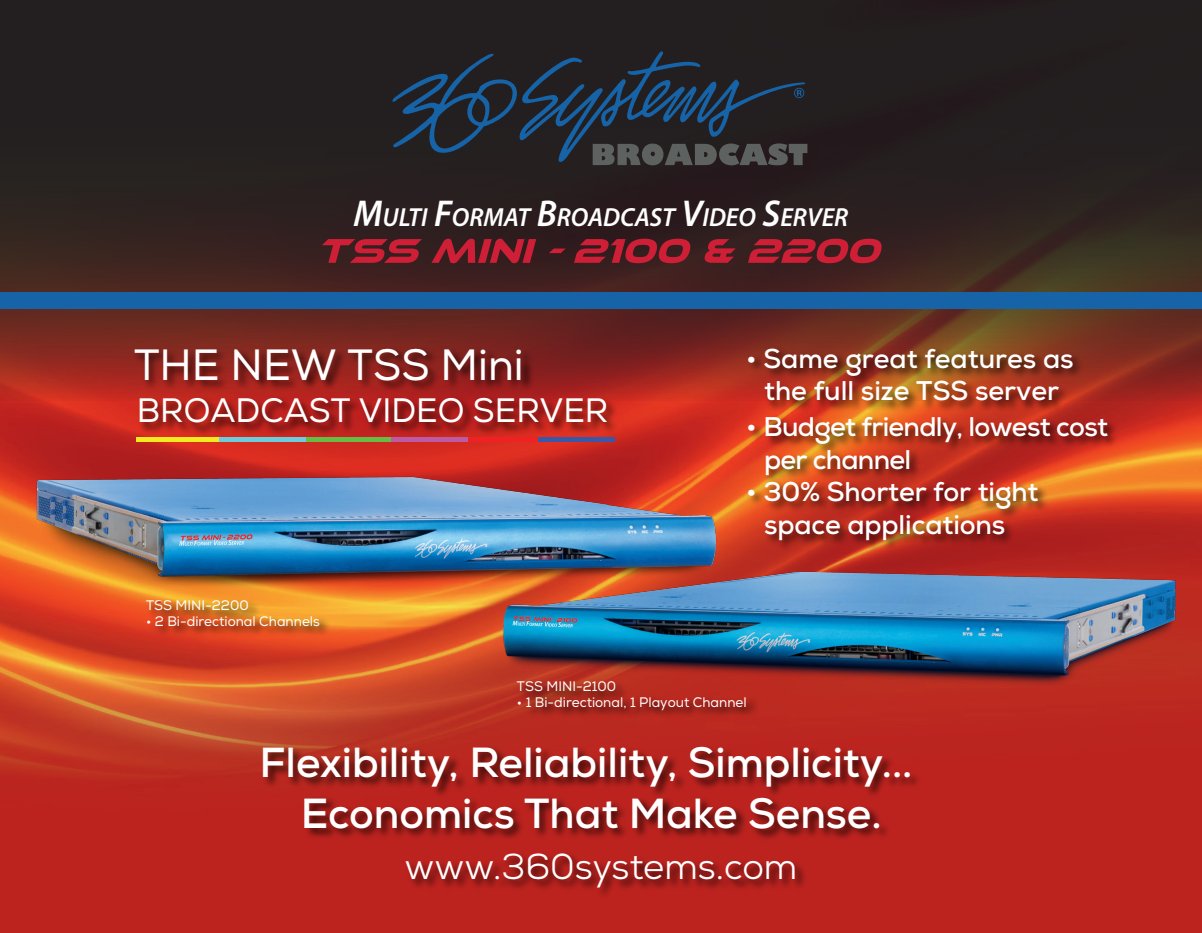
<style>
.page{position:relative;width:1202px;height:933px;background:#fff}
.page>*{position:absolute;margin:0;border:0;box-sizing:border-box;transform-origin:0 0}
.t1{font:43.65px "Nexa";color:#fff}
.t2{font:700 42px/50.4px "Nexa";color:#fff;text-align:center}
.t3{font:36px "Nexa";color:#fff}
.t4{font:33.9px "Nexa";color:#fff}
.t5{font:700 27px/32.4px "Nexa";letter-spacing:-.005em;color:#fff;text-align:center}
.t6{font:700 27px/32.4px "Nexa";letter-spacing:-.025em;color:#fff}
.t7{font:italic 600 26.25px "Myriad Pro";color:#fff}
.t8{font:13.8px "Nexa";color:#fff}
.s1{font-size:37.5px}
</style>
<div class="page">
<img style="left:0;top:401px;width:1202px;height:532px">
<svg style="left:0;top:0;width:1202px;height:401px;background:#372220"></svg>
<img style="left:254px;top:737px;width:684px;height:69px">
<img style="left:296px;top:787px;width:602px;height:69px">
<img style="left:400px;top:842px;width:414px;height:63px">
<div style="left:0;top:292px;width:1202px;height:16px;background:#1663a7"></div>
<img style="left:128px;top:338px;width:411px;height:71px">
<img style="left:140px;top:600px;width:195px;height:46px">
<img style="left:131px;top:389px;width:494px;height:59px">
<div style="left:538px;top:437px;width:77px;height:5px;background:#3b58a7"></div>
<div style="left:468px;top:437px;width:70px;height:5px;background:#ee2223"></div>
<div style="left:390px;top:437px;width:78px;height:5px;background:#bc5ba3"></div>
<div style="left:305px;top:437px;width:86px;height:5px;background:#68bc45"></div>
<div style="left:218px;top:437px;width:87px;height:5px;background:#6dccdc"></div>
<div style="left:136px;top:437px;width:82px;height:5px;background:#f3eb21"></div>
<img style="left:740px;top:340px;width:392px;height:69px">
<img style="left:740px;top:409px;width:392px;height:64px">
<img style="left:740px;top:473px;width:392px;height:61px">
<svg style="left:391px;top:50px;width:416px;height:115px;background:#252e39"></svg>
<svg style="left:322px;top:239px;width:100px;height:24px;background:#891f2b"></svg>
<svg style="left:431px;top:239px;width:105px;height:24px;background:#861e2b"></svg>
<svg style="left:549px;top:249px;width:17px;height:4px"></svg>
<svg style="left:574px;top:239px;width:117px;height:24px;background:#8a1e2b"></svg>
<svg style="left:705px;top:239px;width:31px;height:24px"></svg>
<svg style="left:748px;top:239px;width:134px;height:24px;background:#8e1f2c"></svg>
<img style="left:479px;top:534px;width:723px;height:215px">
<img style="left:27px;top:466px;width:702px;height:134px">
<h3 class="t7" style="left:354px;top:201px;width:496px"><span class="s1">M</span>ULTI <span class="s1">F</span>ORMAT <span class="s1">B</span>ROADCAST <span class="s1">V</span>IDEO <span class="s1">S</span>ERVER</h3>
<h1 class="t1" style="left:134px;top:339px;width:391px">THE NEW TSS Mini</h1>
<h3 class="t4" style="left:137px;top:390px;width:473px">BROADCAST VIDEO SERVER</h3>
<p class="t8" style="left:146px;top:597px;width:104px">TSS MINI-2200</p>
<p class="t8" style="left:146px;top:613px;width:175px">• 2 Bi-directional Channels</p>
<h3 class="t5" style="left:746px;top:342px;width:329px">• Same great features as the full size TSS server</h3>
<h3 class="t6" style="left:764px;top:411px;width:346px;text-indent:-18px">• Budget friendly, lowest cost per channel</h3>
<h3 class="t5" style="left:746px;top:476px;width:294px">• 30% Shorter for tight space applications</h3>
<p class="t8" style="left:517px;top:678px;width:101px">TSS MINI-2100</p>
<p class="t8" style="left:517px;top:694px;width:231px">• 1 Bi-directional, 1 Playout Channel</p>
<h2 class="t2" style="left:259px;top:738px;width:654px">Flexibility, Reliability, Simplicity...<br>Economics That Make Sense.</h2>
<h3 class="t3" style="left:404px;top:843px;width:394px">www.360systems.com</h3>
</div>
